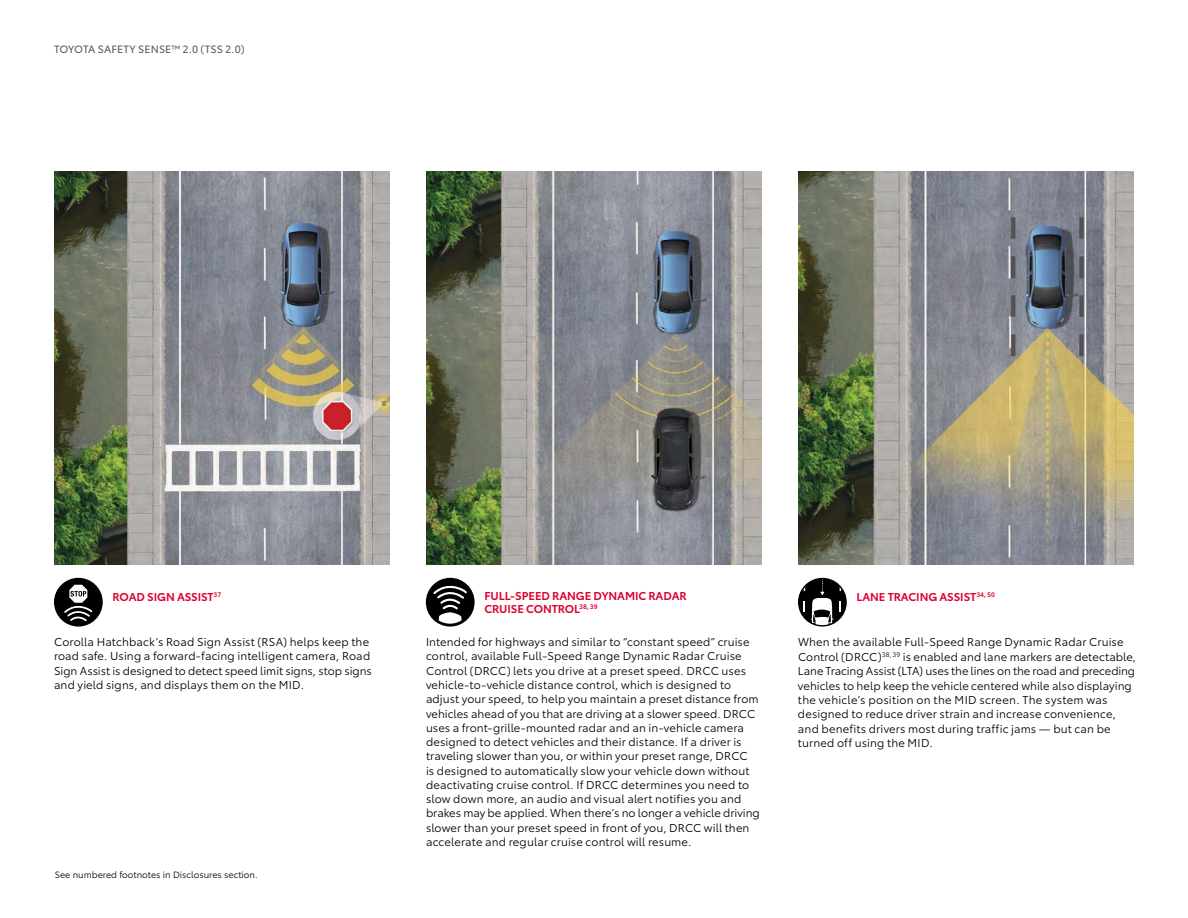
<style>
.page{position:relative;width:1188px;height:918px;background:#fff}
.page>*{position:absolute;margin:0;border:0;box-sizing:border-box;transform-origin:0 0}
.t1{font:11.25px/14.2px "Toyota Type";letter-spacing:.01em;color:#000}
.t2{font:600 11.25px/12.8px "Toyota Type";letter-spacing:-.005em;color:#dc002e}
.t3{font:10.5px "Toyota Type";letter-spacing:.01em;color:#5f6062}
.t4{font:9px "Toyota Type";color:#000}
</style>
<div class="page">
<img style="left:54px;top:171px;width:336px;height:394px">
<img style="left:426px;top:171px;width:336px;height:394px">
<img style="left:798px;top:171px;width:336px;height:394px">
<svg style="left:426px;top:578px;width:49px;height:49px"></svg>
<div style="left:54px;top:578px;width:49px;height:49px;background:#000;border-radius:50%"></div>
<svg style="left:64px;top:585px;width:28px;height:36px"></svg>
<svg style="left:798px;top:578px;width:49px;height:49px"></svg>
<svg style="left:804px;top:579px;width:30px;height:46px"></svg>
<p class="t3" style="left:54px;top:41px;width:192px">TOYOTA SAFETY SENSE™ 2.0 (TSS 2.0)</p>
<p class="t2" style="left:113px;top:589px;width:110px">ROAD SIGN ASSIST<sup>37</sup></p>
<p class="t1" style="left:54px;top:634px;width:319px">Corolla Hatchback’s Road Sign Assist (RSA) helps keep the road safe. Using a forward-facing intelligent camera, Road Sign Assist is designed to detect speed limit signs, stop signs and yield signs, and displays them on the MID.</p>
<p class="t4" style="left:55px;top:868px;width:204px">See numbered footnotes in Disclosures section.</p>
<p class="t2" style="left:484px;top:589px;width:204px">FULL-SPEED RANGE DYNAMIC RADAR<br>CRUISE CONTROL<sup>38,</sup> <sup>39</sup></p>
<p class="t1" style="left:426px;top:634px;width:335px">Intended for highways and similar to “constant speed” cruise control, available Full-Speed Range Dynamic Radar Cruise Control (DRCC) lets you drive at a preset speed. DRCC uses vehicle-to-vehicle distance control, which is designed to adjust your speed, to help you maintain a preset distance from vehicles ahead of you that are driving at a slower speed. DRCC uses a front-grille-mounted radar and an in-vehicle camera designed to detect vehicles and their distance. If a driver is traveling slower than you, or within your preset range, DRCC<br>is designed to automatically slow your vehicle down without deactivating cruise control. If DRCC determines you need to slow down more, an audio and visual alert notifies you and brakes may be applied. When there’s no longer a vehicle driving slower than your preset speed in front of you, DRCC will then accelerate and regular cruise control will resume.</p>
<p class="t2" style="left:857px;top:589px;width:140px">LANE TRACING ASSIST<sup>34,</sup> <sup>50</sup></p>
<p class="t1" style="left:798px;top:634px;width:340px">When the available Full-Speed Range Dynamic Radar Cruise Control (DRCC)<sup>38,</sup> <sup>39</sup> is enabled and lane markers are detectable, Lane Tracing Assist (LTA) uses the lines on the road and preceding vehicles to help keep the vehicle centered while also displaying the vehicle’s position on the MID screen. The system was designed to reduce driver strain and increase convenience, and benefits drivers most during traffic jams — but can be turned off using the MID.</p>
</div>
